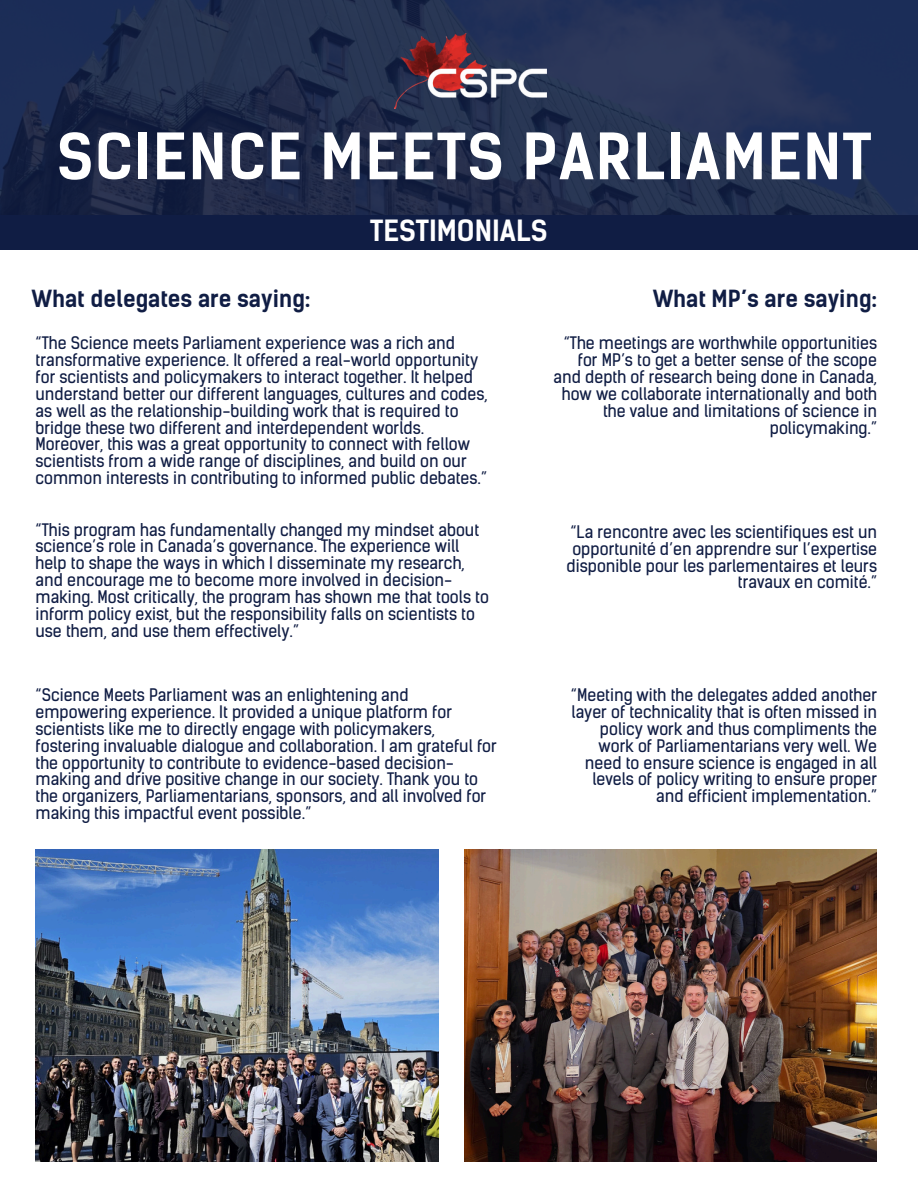
<style>
.page{position:relative;width:918px;height:1188px;background:#fff}
.page>*{position:absolute;margin:0;border:0;box-sizing:border-box;transform-origin:0 0}
.t1{font:700 60.75px "Kelson Sans";letter-spacing:.025em;color:#fff}
.t2{font:700 27.9px "Kelson Sans";color:#fff}
.t3{font:700 22.5px "Kelson Sans";color:#101d44}
.t4{font:16.5px/16.8px "Kelson Sans";color:#101d44}
</style>
<div class="page">
<svg style="left:0;top:0;width:918px;height:216px;background:#202d4f"></svg>
<img style="left:395px;top:34px;width:152px;height:74px">
<div style="left:0;top:216px;width:918px;height:34px;background:#101d44"></div>
<img style="left:36px;top:850px;width:402px;height:311px">
<img style="left:464px;top:850px;width:413px;height:311px">
<h1 class="t1" style="left:57px;top:122px;width:816px">SCIENCE MEETS PARLIAMENT</h1>
<h3 class="t2" style="left:370px;top:215px;width:179px">TESTIMONIALS</h3>
<h3 class="t3" style="left:32px;top:286px;width:280px">What delegates are saying:</h3>
<p class="t4" style="left:36px;top:337px;width:454px">“The Science meets Parliament experience was a rich and transformative experience. It offered a real-world opportunity for scientists and policymakers to interact together. It helped understand better our different languages, cultures and codes, as well as the relationship-building work that is required to bridge these two different and interdependent worlds.<br>Moreover, this was a great opportunity to connect with fellow scientists from a wide range of disciplines, and build on our common interests in contributing to informed public debates.”</p>
<p class="t4" style="left:36px;top:523px;width:455px">“This program has fundamentally changed my mindset about science’s role in Canada’s governance. The experience will help to shape the ways in which I disseminate my research, and encourage me to become more involved in decision&shy;making. Most critically, the program has shown me that tools to inform policy exist, but the responsibility falls on scientists to use them, and use them effectively.”</p>
<p class="t4" style="left:36px;top:688px;width:463px">“Science Meets Parliament was an enlightening and empowering experience. It provided a unique platform for scientists like me to directly engage with policymakers, fostering invaluable dialogue and collaboration. I am grateful for the opportunity to contribute to evidence-based decision&shy;making and drive positive change in our society. Thank you to the organizers, Parliamentarians, sponsors, and all involved for making this impactful event possible.”</p>
<p class="t3" style="left:653px;top:286px;width:226px">What MP’s are saying:</p>
<p class="t4" style="left:553px;top:337px;width:325px;text-align:right">“The meetings are worthwhile opportunities for MP’s to get a better sense of the scope and depth of research being done in Canada, how we collaborate internationally and both the value and limitations of science in policymaking.”</p>
<p class="t4" style="left:567px;top:525px;width:312px;text-align:right">“La rencontre avec les scientifiques est un opportunité d’en apprendre sur l’expertise disponible pour les parlementaires et leurs travaux en comité.”</p>
<p class="t4" style="left:571px;top:688px;width:308px;text-align:right">“Meeting with the delegates added another layer of technicality that is often missed in policy work and thus compliments the work of Parliamentarians very well. We need to ensure science is engaged in all levels of policy writing to ensure proper and efficient implementation.”</p>
</div>
